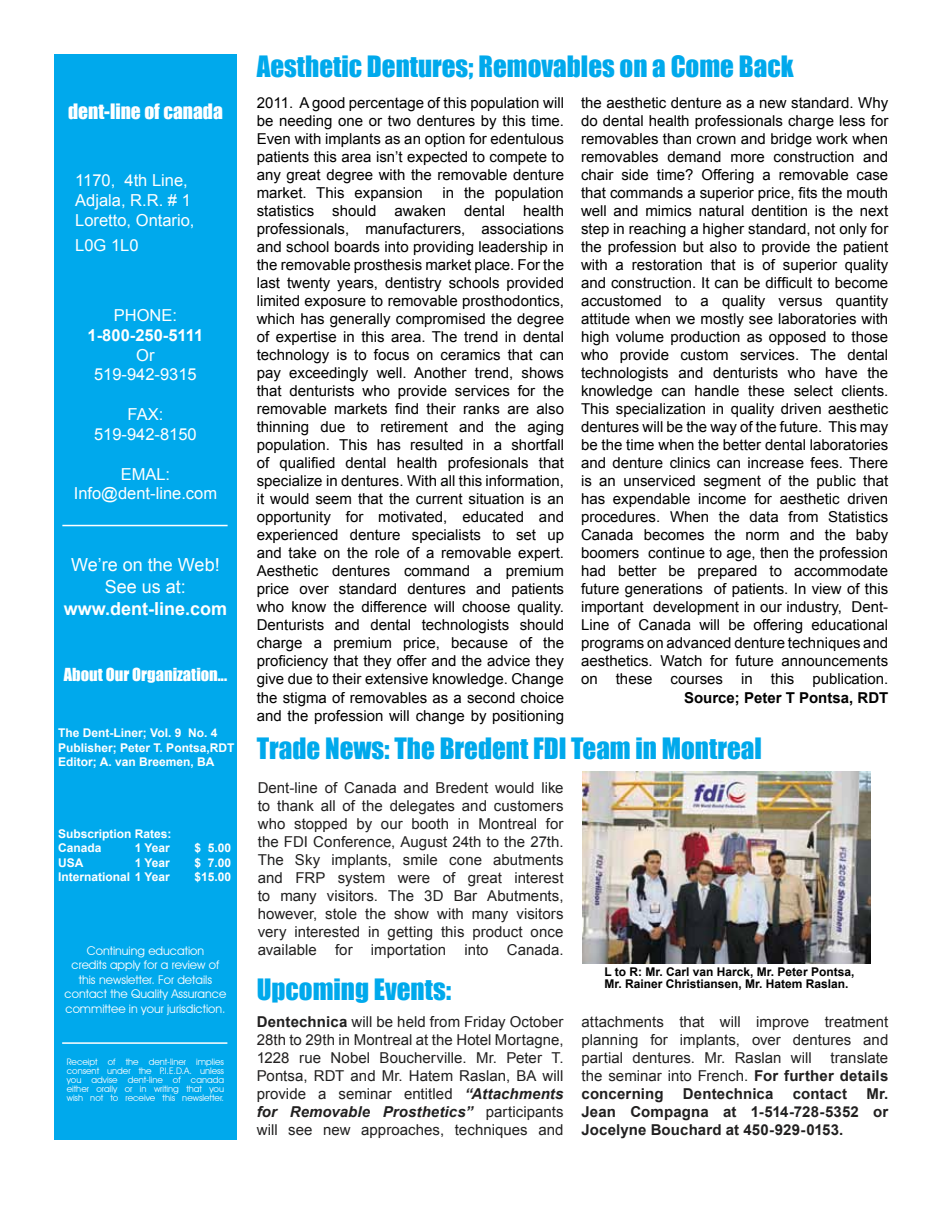
<style>
.page{position:relative;width:941px;height:1218px;background:#fff}
.page>*{position:absolute;margin:0;border:0;box-sizing:border-box;transform-origin:0 0}
.t1{font:27px "Impact";color:#00a9ec}
.t2{font:19.5px "Impact";color:#fff}
.t3{font:18px/21.6px "Arial";color:#fff;text-align:center}
.t4{font:700 18px "Arial";color:#fff}
.t5{font:16.5px/19.8px "Arial";color:#fff;text-align:center}
.t6{font:16.5px "Impact";color:#fff}
.t7{font:700 16.5px "Arial";color:#fff}
.t8{font:15px/18px "Arial";color:#000;text-align:justify}
.t9{font:15px/18px "Arial";color:#212020;text-align:justify}
.t10{font:700 15px/18px "Arial";letter-spacing:.01em;color:#212020;text-align:justify}
.t11{font:700 15px "Arial";color:#000}
.t12{font:700 12px/14.4px "Arial";color:#fff}
.t13{font:12px/14.4px "Avant Garde IT Cby BT";color:#fff;text-align:center}
.t14{font:700 12px/12px "Arial";color:#000}
.t15{font:9px/9px "Avant Garde IT Cby BT";color:#fff;text-align:justify}
.s1{font-weight:700}
.s2{font-weight:700;font-style:italic}
</style>
<div class="page">
<div style="left:54px;top:54px;width:183px;height:1085px;background:#00a9ec"></div>
<hr style="left:62px;top:524px;width:166px;height:2px;background:#fff">
<hr style="left:62px;top:1042px;width:165px;height:1px;background:#fff">
<img style="left:582px;top:771px;width:288px;height:192px">
<h2 class="t2" style="left:68px;top:96px;width:156px">dent-line of canada</h2>
<p class="t5" style="left:75px;top:170px;width:121px;text-align:left">1170, 4th Line,<br>Adjala, R.R. # 1<br>Loretto, Ontario,</p>
<p class="t5" style="left:75px;top:235px;width:65px">L0G 1L0</p>
<p class="t5" style="left:114px;top:305px;width:65px">PHONE:</p>
<p class="t7" style="left:88px;top:324px;width:117px">1-800-250-5111</p>
<p class="t5" style="left:94px;top:345px;width:104px">Or<br>519-942-9315</p>
<p class="t5" style="left:94px;top:404px;width:104px">FAX:<br>519-942-8150</p>
<p class="t5" style="left:74px;top:464px;width:145px">EMAL:<br>Info@dent-line.com</p>
<p class="t3" style="left:71px;top:554px;width:150px">We’re on the Web!<br>See us at:</p>
<p class="t4" style="left:64px;top:596px;width:165px">www.dent-line.com</p>
<p class="t6" style="left:64px;top:662px;width:165px">About Our Organization...</p>
<p class="t12" style="left:58px;top:726px;width:178px">The Dent-Liner; Vol. 9 No. 4<br>Publisher; Peter T. Pontsa,RDT<br>Editor; A. van Breemen, BA</p>
<p class="t12" style="left:58px;top:826px;width:115px">Subscription Rates:<br>Canada</p>
<p class="t12" style="left:135px;top:841px;width:37px">1 Year</p>
<p class="t12" style="left:194px;top:841px;width:38px">$ 5.00</p>
<p class="t12" style="left:58px;top:855px;width:27px">USA</p>
<p class="t12" style="left:135px;top:855px;width:37px">1 Year</p>
<p class="t12" style="left:194px;top:855px;width:38px">$ 7.00</p>
<p class="t12" style="left:58px;top:870px;width:113px">International 1 Year</p>
<p class="t12" style="left:194px;top:870px;width:38px">$15.00</p>
<p class="t13" style="left:64px;top:943px;width:163px">Continuing education<br>credits apply for a review of this newsletter. For details contact the Quality Assurance committee in your jurisdiction.</p>
<p class="t15" style="left:67px;top:1056px;width:159px">Receipt of the dent-liner implies consent under the P.I.E.D.A. unless you advise dent-line of canada either orally or in writing that you wish not to receive this newsletter.</p>
<h1 class="t1" style="left:257px;top:45px;width:538px">Aesthetic Dentures; Removables on a Come Back</h1>
<p class="t8" style="left:257px;top:94px;width:309px">2011. A good percentage of this population will be needing one or two dentures by this time.<br>Even with implants as an option for edentulous patients this area isn’t expected to compete to any great degree with the removable denture market. This expansion</p>
<p class="t8" style="left:581px;top:94px;width:309px">the aesthetic denture as a new standard. Why do dental health professionals charge less for removables than crown and bridge work when removables demand more construction and chair side time? Offering a removable case that commands a superior price, fits the mouth well and mimics natural dentition is the next step in reaching a higher standard, not only for the profession but also to provide the patient with a restoration that is of superior quality and construction. It can be difficult to become accustomed to a quality versus quantity attitude when we mostly see laboratories with high volume production as opposed to those who provide custom services. The dental technologists and denturists who have the knowledge can handle these select clients.<br>This specialization in quality driven aesthetic dentures will be the way of the future. This may be the time when the better dental laboratories and denture clinics can increase fees. There is an unserviced segment of the public that has expendable income for aesthetic driven procedures. When the data from Statistics Canada becomes the norm and the baby boomers continue to age, then the profession had better be prepared to accommodate future generations of patients. In view of this important development in our industry, Dent-Line of Canada will be offering educational programs on advanced denture techniques and aesthetics. Watch for future announcements on these courses in this publication.</p>
<p class="t11" style="left:684px;top:687px;width:206px">Source; Peter T Pontsa, RDT</p>
<p class="t8" style="left:257px;top:184px;width:309px;text-indent:186px">in the population statistics should awaken dental health professionals, manufacturers, associations and school boards into providing leadership in the removable prosthesis market place. For the last twenty years, dentistry schools provided limited exposure to removable prosthodontics, which has generally compromised the degree of expertise in this area. The trend in dental technology is to focus on ceramics that can pay exceedingly well. Another trend, shows that denturists who provide services for the removable markets find their ranks are also thinning due to retirement and the aging population. This has resulted in a shortfall of qualified dental health profesionals that specialize in dentures. With all this information, it would seem that the current situation is an opportunity for motivated, educated and experienced denture specialists to set up and take on the role of a removable expert.<br>Aesthetic dentures command a premium price over standard dentures and patients who know the difference will choose quality.<br>Denturists and dental technologists should charge a premium price, because of the proficiency that they offer and the advice they give due to their extensive knowledge. Change the stigma of removables as a second choice and the profession will change by positioning</p>
<h1 class="t1" style="left:257px;top:727px;width:506px">Trade News: The Bredent FDI Team in Montreal</h1>
<p class="t9" style="left:258px;top:778px;width:307px">Dent-line of Canada and Bredent would like to thank all of the delegates and customers who stopped by our booth in Montreal for the FDI Conference, August 24th to the 27th.<br>The Sky implants, smile cone abutments and FRP system were of great interest to many visitors. The 3D Bar Abutments, however, stole the show with many visitors very interested in getting this product once available for importation into Canada.</p>
<p class="t14" style="left:604px;top:965px;width:251px">L to R: Mr. Carl van Harck, Mr. Peter Pontsa,<br>Mr. Rainer Christiansen, Mr. Hatem Raslan.</p>
<h1 class="t1" style="left:257px;top:968px;width:196px">Upcoming Events:</h1>
<p class="t9" style="left:257px;top:1012px;width:308px"><span class="s1">Dentechnica</span> will be held from Friday October 28th to 29th in Montreal at the Hotel Mortagne, 1228 rue Nobel Boucherville. Mr. Peter T.<br>Pontsa, RDT and Mr. Hatem Raslan, BA will provide a seminar entitled <span class="s2">“Attachments for Removable Prosthetics”</span> participants will see new approaches, techniques and</p>
<p class="t9" style="left:581px;top:1012px;width:308px">attachments that will improve treatment planning for implants, over dentures and partial dentures. Mr. Raslan will translate the seminar into French. <span class="s1">For further details concerning</span></p>
<p class="t10" style="left:581px;top:1084px;width:308px;text-indent:285px">Mr.<br>Jean Compagna at 1-514-728-5352 or Jocelyne Bouchard at 450-929-0153.</p>
<p class="t10" style="left:683px;top:1084px;width:92px">Dentechnica</p>
<p class="t10" style="left:793px;top:1084px;width:56px">contact</p>
</div>
